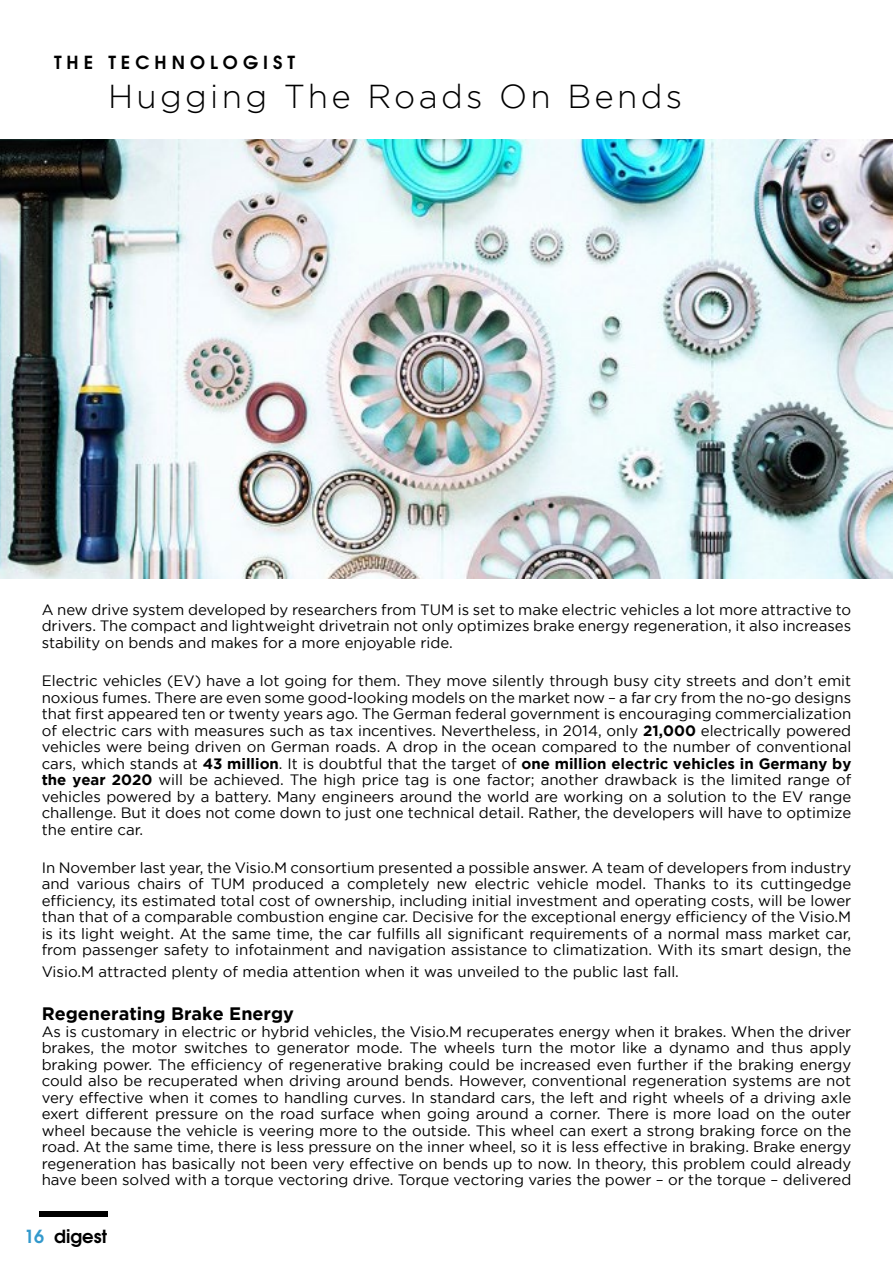
<style>
.page{position:relative;width:893px;height:1263px;background:#fff}
.page>*{position:absolute;margin:0;border:0;box-sizing:border-box;transform-origin:0 0}
.t1{font:300 33px "Gotham";letter-spacing:.1em;color:#000}
.t2{font:700 18px "Gotham";color:#000}
.t3{font:700 18px "Te X Gyre Adventor";letter-spacing:.28em;color:#000}
.t4{font:700 18px "Te X Gyre Adventor";color:#000}
.t5{font:15px/16.5px "Gotham";color:#000;text-align:justify}
.s1{font-weight:700}
.s2{color:#39c}
</style>
<div class="page">
<div style="left:39px;top:1211px;width:68px;height:5px;background:#000"></div>
<img style="left:0;top:140px;width:893px;height:439px">
<p class="t3" style="left:54px;top:46px;width:243px">THE TECHNOLOGIST</p>
<h1 class="t1" style="left:108px;top:79px;width:576px">Hugging The Roads On Bends</h1>
<p class="t5" style="left:42px;top:601px;width:811px">A new drive system developed by researchers from TUM is set to make electric vehicles a lot more attractive to drivers. The compact and lightweight drivetrain not only optimizes brake energy regeneration, it also increases stability on bends and makes for a more enjoyable ride.</p>
<p class="t5" style="left:42px;top:672px;width:811px">Electric vehicles (EV) have a lot going for them. They move silently through busy city streets and don’t emit noxious fumes. There are even some good-looking models on the market now – a far cry from the no-go designs that first appeared ten or twenty years ago. The German federal government is encouraging commercialization of electric cars with measures such as tax incentives. Nevertheless, in 2014, only <span class="s1">21,000</span> electrically powered vehicles were being driven on German roads. A drop in the ocean compared to the number of conventional cars, which stands at <span class="s1">43 million</span>. It is doubtful that the target of <span class="s1">one million electric vehicles in Germany by the year 2020</span> will be achieved. The high price tag is one factor; another drawback is the limited range of vehicles powered by a battery. Many engineers around the world are working on a solution to the EV range challenge. But it does not come down to just one technical detail. Rather, the developers will have to optimize the entire car.</p>
<p class="t5" style="left:42px;top:859px;width:811px">In November last year, the Visio.M consortium presented a possible answer. A team of developers from industry and various chairs of TUM produced a completely new electric vehicle model. Thanks to its cuttingedge efficiency, its estimated total cost of ownership, including initial investment and operating costs, will be lower than that of a comparable combustion engine car. Decisive for the exceptional energy efficiency of the Visio.M is its light weight. At the same time, the car fulfills all significant requirements of a normal mass market car, from passenger safety to infotainment and navigation assistance to climatization. With its smart design, the</p>
<p class="t5" style="left:42px;top:963px;width:639px">Visio.M attracted plenty of media attention when it was unveiled to the public last fall.</p>
<p class="t2" style="left:42px;top:1003px;width:254px">Regenerating Brake Energy</p>
<p class="t5" style="left:42px;top:1023px;width:811px">As is customary in electric or hybrid vehicles, the Visio.M recuperates energy when it brakes. When the driver brakes, the motor switches to generator mode. The wheels turn the motor like a dynamo and thus apply braking power. The efficiency of regenerative braking could be increased even further if the braking energy could also be recuperated when driving around bends. However, conventional regeneration systems are not very effective when it comes to handling curves. In standard cars, the left and right wheels of a driving axle exert different pressure on the road surface when going around a corner. There is more load on the outer wheel because the vehicle is veering more to the outside. This wheel can exert a strong braking force on the road. At the same time, there is less pressure on the inner wheel, so it is less effective in braking. Brake energy regeneration has basically not been very effective on bends up to now. In theory, this problem could already have been solved with a torque vectoring drive. Torque vectoring varies the power – or the torque – delivered</p>
<p class="t4" style="left:24px;top:1221px;width:85px"><span class="s2">16</span> digest</p>
</div>
